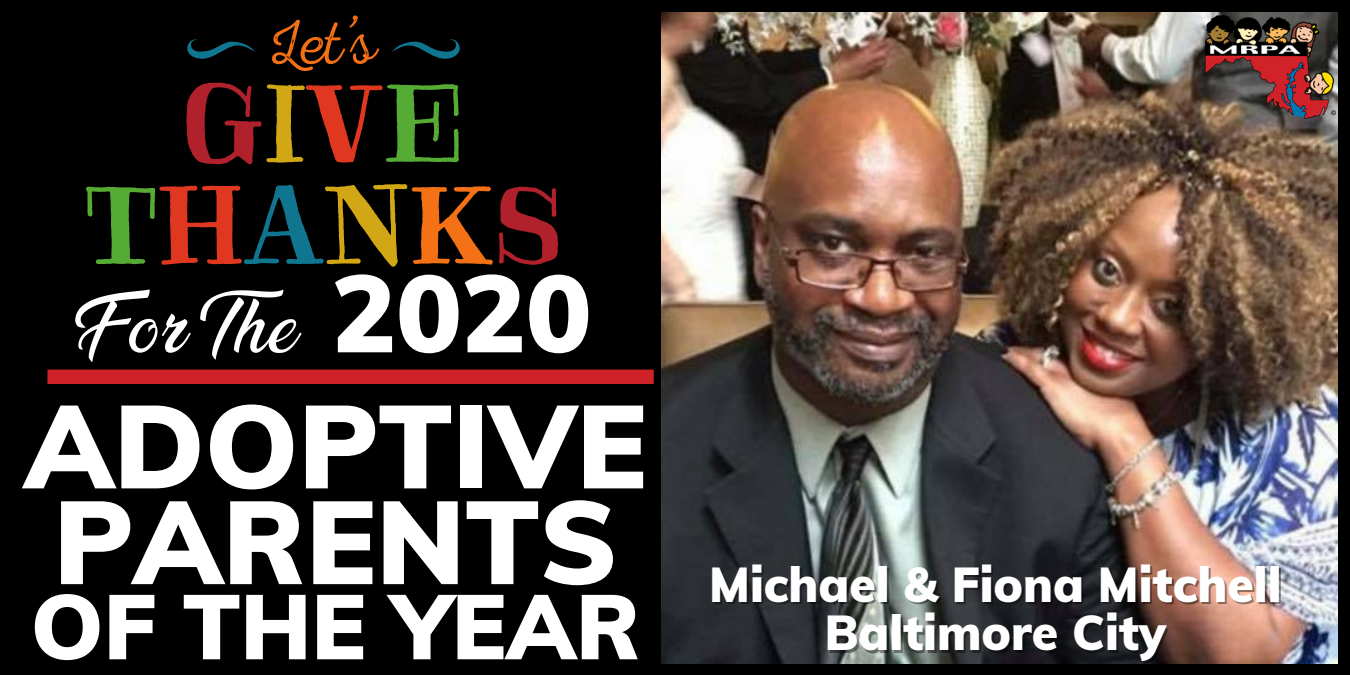
<style>
.page{position:relative;width:1350px;height:675px;background:#000}
.page>*{position:absolute;margin:0;border:0;box-sizing:border-box;transform-origin:0 0}
.t1{font:900 116.4px/95.7px "Muli";color:#fff}
.t2{font:900 90.45px "Muli";color:#fff}
.t3{font:66.75px "Ananda";color:#fff}
.t4{font:900 48px/48.3px "Muli";color:#fff;text-align:center}
.s1{font-family:"Muli";font-weight:900;font-size:108px}
</style>
<div class="page">
<img style="left:661px;top:13px;width:676px;height:651px">
<img style="left:1205px;top:15px;width:133px;height:104px">
<svg style="left:186px;top:83px;width:273px;height:82px"></svg>
<svg style="left:86px;top:184px;width:407px;height:82px"></svg>
<svg style="left:499px;top:187px;width:59px;height:78px"></svg>
<svg style="left:272px;top:15px;width:107px;height:56px"></svg>
<svg style="left:187px;top:39px;width:68px;height:20px"></svg>
<svg style="left:392px;top:39px;width:68px;height:20px"></svg>
<div style="left:47px;top:370px;width:607px;height:14px;background:#ce2128"></div>
<h3 class="t3" style="left:78px;top:303px;width:515px">For The <span class="s1">2020</span></h3>
<h1 class="t1" style="left:24px;top:397px;width:624px">ADOPTIVE<br>PARENTS</h1>
<h2 class="t2" style="left:31px;top:568px;width:611px">OF THE YEAR</h2>
<p class="t4" style="left:709px;top:560px;width:574px">Michael &amp; Fiona Mitchell<br>Baltimore City</p>
</div>
